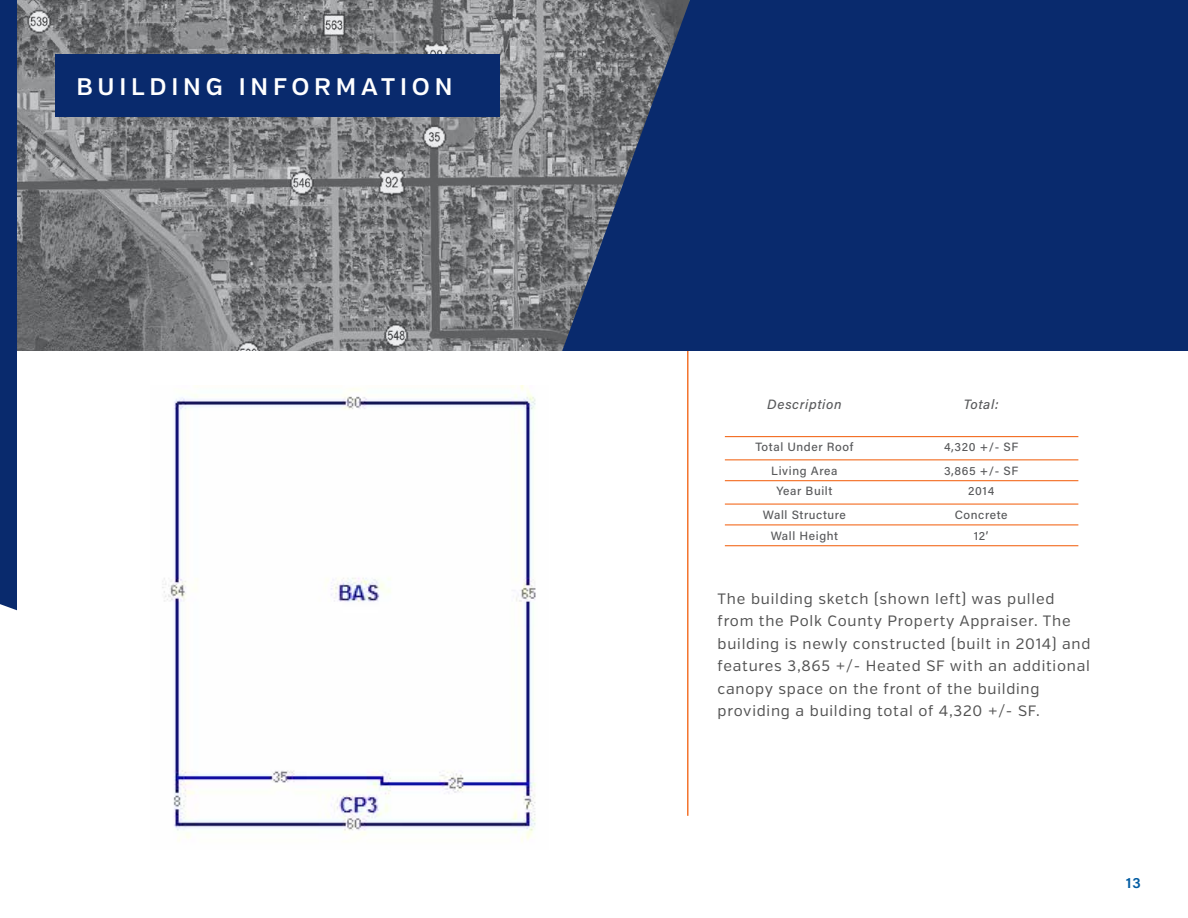
<style>
.page{position:relative;width:1188px;height:918px;background:#fff}
.page>*{position:absolute;margin:0;border:0;box-sizing:border-box;transform-origin:0 0}
.t1{font:600 24px "Verb";letter-spacing:.2em;color:#fff}
.t2{font:15px/22.5px "Verb";letter-spacing:.05em;color:#525252}
.t3{font:600 15px "Acumin Pro";color:#005ba2}
.t4{font:italic 500 13.5px "Acumin Pro";letter-spacing:.05em;color:#58595b}
.t5{font:500 12px "Acumin Pro";letter-spacing:.05em;color:#58595b}
</style>
<div class="page">
<img style="left:17px;top:0;width:545px;height:351px">
<div style="left:55px;top:54px;width:445px;height:63px;background:#092a6d"></div>
<div style="left:0;top:0;width:17px;height:610px;background:#092a6d"></div>
<hr style="left:687px;top:133px;width:1px;height:683px;background:#f36c21">
<svg style="left:562px;top:0;width:626px;height:351px;background:#14326e"></svg>
<hr style="left:725px;top:436px;width:159px;height:1px;background:#f36c21">
<hr style="left:884px;top:436px;width:194px;height:1px;background:#f36c21">
<hr style="left:725px;top:459px;width:159px;height:1px;background:#f36c21">
<hr style="left:884px;top:459px;width:194px;height:1px;background:#f36c21">
<hr style="left:725px;top:480px;width:159px;height:1px;background:#f36c21">
<hr style="left:884px;top:480px;width:194px;height:1px;background:#f36c21">
<hr style="left:725px;top:504px;width:159px;height:1px;background:#f36c21">
<hr style="left:884px;top:504px;width:194px;height:1px;background:#f36c21">
<hr style="left:725px;top:524px;width:159px;height:1px;background:#f36c21">
<hr style="left:884px;top:524px;width:194px;height:1px;background:#f36c21">
<hr style="left:725px;top:545px;width:159px;height:1px;background:#f36c21">
<hr style="left:884px;top:545px;width:194px;height:1px;background:#f36c21">
<img style="left:162px;top:386px;width:374px;height:456px">
<h1 class="t1" style="left:77px;top:72px;width:377px">BUILDING INFORMATION</h1>
<p class="t4" style="left:767px;top:395px;width:76px">Description</p>
<p class="t4" style="left:964px;top:395px;width:36px">Total:</p>
<p class="t5" style="left:755px;top:439px;width:100px">Total Under Roof</p>
<p class="t5" style="left:944px;top:439px;width:76px">4,320 +/- SF</p>
<p class="t5" style="left:771px;top:462px;width:68px">Living Area</p>
<p class="t5" style="left:944px;top:462px;width:76px">3,865 +/- SF</p>
<p class="t5" style="left:777px;top:483px;width:57px">Year Built</p>
<p class="t5" style="left:968px;top:483px;width:28px">2014</p>
<p class="t5" style="left:763px;top:506px;width:85px">Wall Structure</p>
<p class="t5" style="left:955px;top:506px;width:54px">Concrete</p>
<p class="t5" style="left:771px;top:527px;width:69px">Wall Height</p>
<p class="t5" style="left:974px;top:527px;width:16px">12’</p>
<p class="t2" style="left:718px;top:588px;width:374px">The building sketch (shown left) was pulled from the Polk County Property Appraiser. The building is newly constructed (built in 2014) and features 3,865 +/- Heated SF with an additional canopy space on the front of the building providing a building total of 4,320 +/- SF.</p>
<p class="t3" style="left:1126px;top:872px;width:16px">13</p>
</div>
